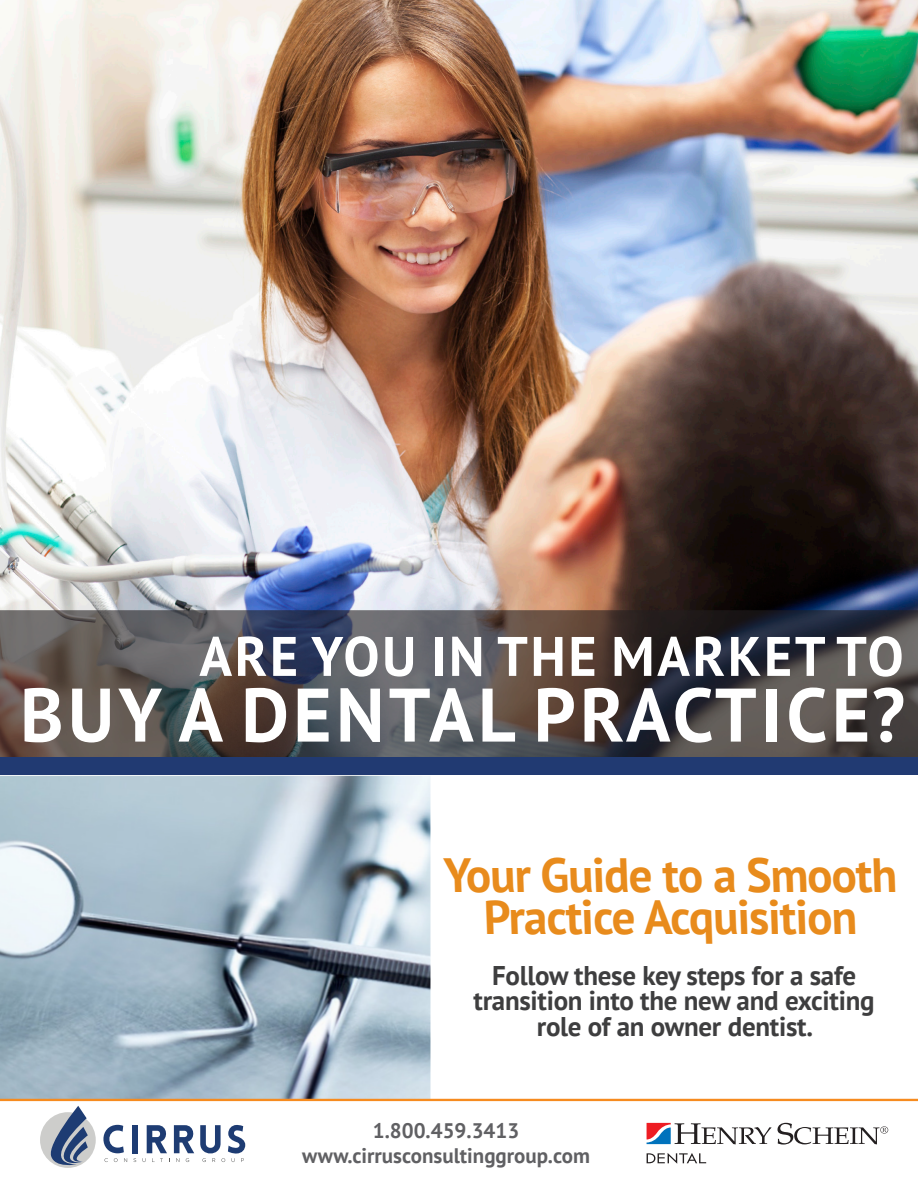
<style>
.page{position:relative;width:918px;height:1188px;background:#fff}
.page>*{position:absolute;margin:0;border:0;box-sizing:border-box;transform-origin:0 0}
.t1{font:700 75.75px "PT Sans";letter-spacing:.06em;color:#fff}
.t2{font:700 55.65px "PT Sans";letter-spacing:.05em;color:#fff}
.t3{font:700 48px/42px "PT Sans";color:#e88b1c;text-align:center}
.t4{font:700 27px/25.5px "PT Sans";letter-spacing:-.01em;color:#3e3e3f;text-align:center}
.t5{font:700 21px/25.2px "PT Sans";color:#606063;text-align:center}
</style>
<div class="page">
<div style="left:40px;top:1112px;width:56px;height:56px;background:#cdcdcb;border-radius:50%"></div>
<svg style="left:40px;top:1106px;width:48px;height:62px"></svg>
<svg style="left:103px;top:1125px;width:24px;height:37px"></svg>
<div style="left:132px;top:1125px;width:6px;height:28px;background:#1e3c73"></div>
<svg style="left:142px;top:1125px;width:103px;height:37px"></svg>
<svg style="left:647px;top:1123px;width:124px;height:21px"></svg>
<svg style="left:778px;top:1123px;width:110px;height:22px"></svg>
<svg style="left:647px;top:1153px;width:59px;height:11px"></svg>
<img style="left:0;top:0;width:918px;height:610px">
<svg style="left:0;top:610px;width:918px;height:148px;background:#504b4d"></svg>
<img style="left:0;top:776px;width:430px;height:323px">
<hr style="left:0;top:1099px;width:918px;height:2px;background:#f68b1f">
<div style="left:0;top:758px;width:918px;height:18px;background:#213a72"></div>
<p class="t2" style="left:199px;top:619px;width:706px">ARE YOU IN THE MARKET TO</p>
<p class="t1" style="left:20px;top:665px;width:887px">BUY A DENTAL PRACTICE?</p>
<p class="t3" style="left:445px;top:853px;width:457px">Your Guide to a Smooth<br>Practice Acquisition</p>
<p class="t4" style="left:474px;top:962px;width:403px">Follow these key steps for a safe transition into the new and exciting role of an owner dentist.</p>
<p class="t5" style="left:302px;top:1117px;width:289px">1.800.459.3413 www.cirrusconsultinggroup.com</p>
</div>
